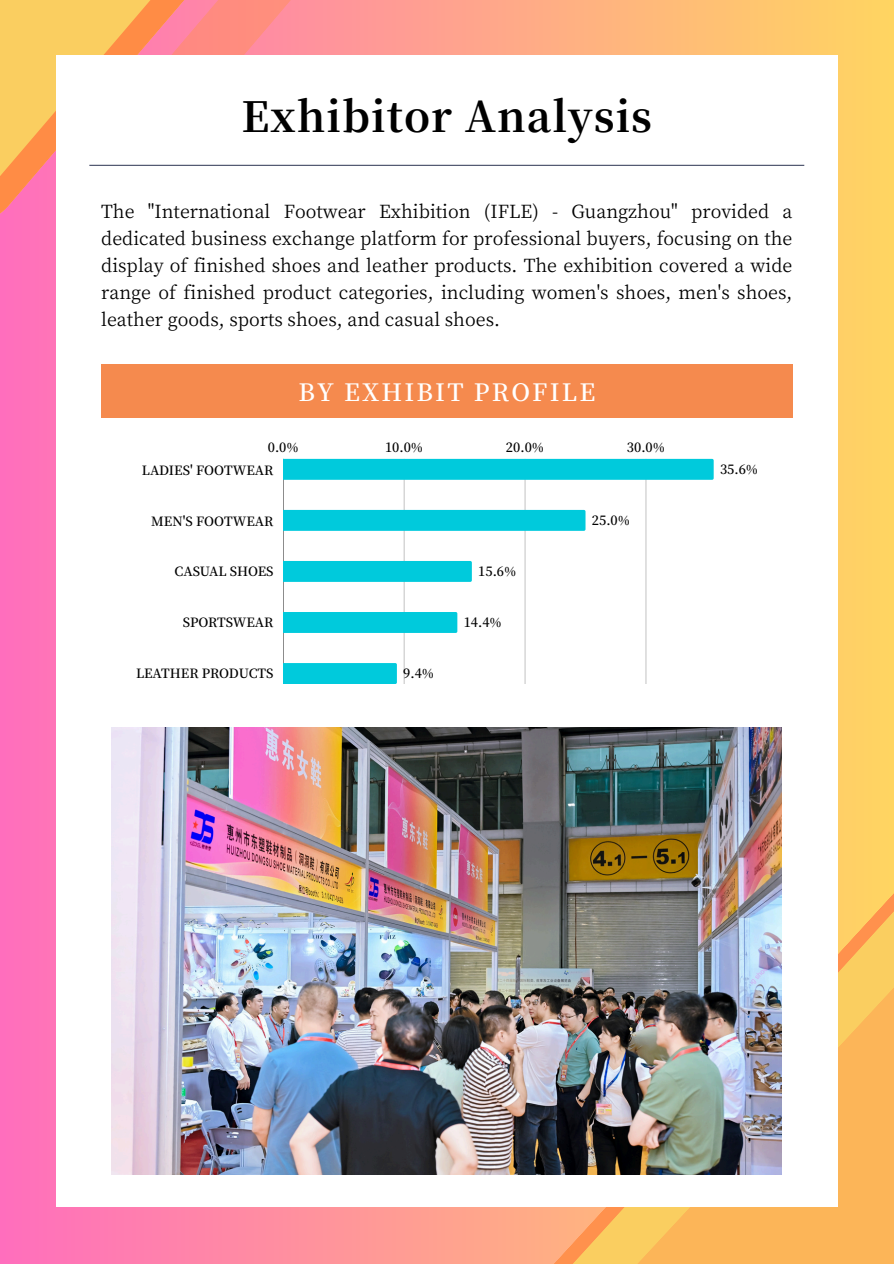
<style>
.page{position:relative;width:894px;height:1264px;background:#fff}
.page>*{position:absolute;margin:0;border:0;box-sizing:border-box;transform-origin:0 0}
.t1{font:700 42px "Source Han Serif SC";letter-spacing:.025em;color:#000}
.t2{font:600 24px "Source Han Serif SC";letter-spacing:.09em;color:#fff}
.t3{font:18px/27px "Source Han Serif SC";color:#000;text-align:justify}
.t4{font:600 12.75px "Source Han Serif SC";color:#000}
</style>
<div class="page">
<div style="left:0;top:0;width:893px;height:1263px;background:linear-gradient(to right,#ff72c0,#ffd461)"></div>
<svg style="left:0;top:0;width:70px;height:231px;background:#fbb16d"></svg>
<svg style="left:70px;top:0;width:334px;height:55px;background:#fe9983"></svg>
<svg style="left:535px;top:760px;width:358px;height:503px;background:#fec56a"></svg>
<svg style="left:601px;top:938px;width:292px;height:325px;background:#fbbe64"></svg>
<div style="left:56px;top:55px;width:781px;height:1151px;background:#fff"></div>
<div style="left:101px;top:364px;width:691px;height:54px;background:#f58a4e"></div>
<hr style="left:89px;top:165px;width:715px;height:1px;background:#434964">
<hr style="left:283px;top:459px;width:1px;height:225px;background:#000">
<hr style="left:404px;top:459px;width:1px;height:225px;background:#000">
<hr style="left:524px;top:459px;width:1px;height:225px;background:#000">
<hr style="left:645px;top:459px;width:1px;height:225px;background:#000">
<div style="left:283px;top:459px;width:430px;height:21px;background:#00cadc"></div>
<div style="left:283px;top:612px;width:174px;height:21px;background:#00cadc"></div>
<div style="left:283px;top:663px;width:114px;height:21px;background:#00cadc"></div>
<div style="left:283px;top:510px;width:302px;height:21px;background:#00cadc"></div>
<div style="left:283px;top:561px;width:188px;height:21px;background:#00cadc"></div>
<img style="left:112px;top:727px;width:669px;height:447px">
<p class="t1" style="left:241px;top:84px;width:412px">Exhibitor Analysis</p>
<h2 class="t3" style="left:101px;top:196px;width:692px">The "International Footwear Exhibition (IFLE) - Guangzhou" provided a dedicated business exchange platform for professional buyers, focusing on the display of finished shoes and leather products. The exhibition covered a wide range of finished product categories, including women's shoes, men's shoes, leather goods, sports shoes, and casual shoes.</h2>
<p class="t2" style="left:298px;top:373px;width:298px">BY EXHIBIT PROFILE</p>
<p class="t4" style="left:268px;top:437px;width:32px">0.0%</p>
<p class="t4" style="left:385px;top:437px;width:40px">10.0%</p>
<p class="t4" style="left:506px;top:437px;width:40px">20.0%</p>
<p class="t4" style="left:626px;top:437px;width:40px">30.0%</p>
<p class="t4" style="left:142px;top:460px;width:133px">LADIES' FOOTWEAR</p>
<p class="t4" style="left:719px;top:459px;width:40px">35.6%</p>
<p class="t4" style="left:151px;top:511px;width:124px">MEN'S FOOTWEAR</p>
<p class="t4" style="left:591px;top:510px;width:40px">25.0%</p>
<p class="t4" style="left:174px;top:561px;width:101px">CASUAL SHOES</p>
<p class="t4" style="left:478px;top:561px;width:40px">15.6%</p>
<p class="t4" style="left:183px;top:612px;width:92px">SPORTSWEAR</p>
<p class="t4" style="left:463px;top:612px;width:40px">14.4%</p>
<p class="t4" style="left:136px;top:663px;width:139px">LEATHER PRODUCTS</p>
<p class="t4" style="left:403px;top:663px;width:32px">9.4%</p>
</div>
